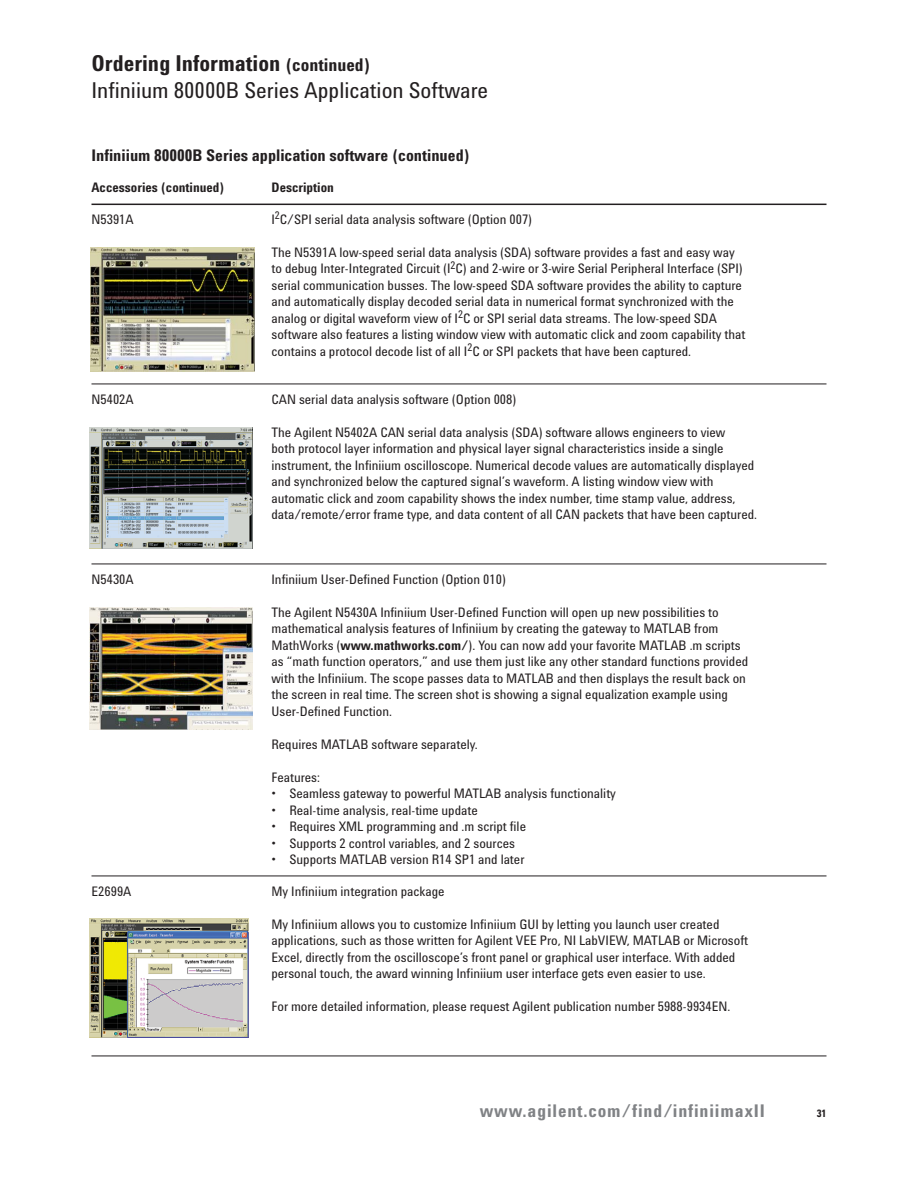
<style>
.page{position:relative;width:918px;height:1188px;background:#fff}
.page>*{position:absolute;margin:0;border:0;box-sizing:border-box;transform-origin:0 0}
.t1{font:22.5px/27px "Agilent Cond";color:#231f20}
.t2{font:700 18px "Agilent Cond";letter-spacing:.045em;color:#808285}
.t3{font:700 16.5px "Agilent Cond";color:#231f20}
.t4{font:13.5px/16.5px "Agilent Cond";color:#231f20}
.t5{font:700 13.5px "Agilent Cond";color:#231f20}
.t6{font:700 10.5px "Agilent Cond";color:#231f20}
.s1{font-weight:700}
.s2{font-weight:700;font-size:18px}
</style>
<div class="page">
<hr style="left:92px;top:204px;width:734px;height:1px;background:#231f20">
<hr style="left:92px;top:384px;width:734px;height:1px;background:#231f20">
<hr style="left:92px;top:564px;width:734px;height:1px;background:#231f20">
<hr style="left:92px;top:876px;width:734px;height:1px;background:#231f20">
<hr style="left:92px;top:1056px;width:734px;height:1px;background:#231f20">
<img style="left:90px;top:428px;width:162px;height:121px">
<img style="left:90px;top:608px;width:163px;height:121px">
<img style="left:90px;top:919px;width:159px;height:118px">
<img style="left:90px;top:248px;width:164px;height:123px">
<h1 class="t1" style="left:92px;top:52px;width:398px"><span class="s1">Ordering Information</span> <span class="s2">(continued)<br></span>Infiniium 80000B Series Application Software</h1>
<p class="t3" style="left:92px;top:149px;width:380px">Infiniium 80000B Series application software (continued)</p>
<p class="t5" style="left:92px;top:183px;width:135px">Accessories (continued)</p>
<p class="t5" style="left:271px;top:183px;width:64px">Description</p>
<p class="t4" style="left:92px;top:212px;width:44px">N5391A</p>
<p class="t4" style="left:271px;top:212px;width:262px">I<sup>2</sup>C/SPI serial data analysis software (Option 007)</p>
<p class="t4" style="left:271px;top:245px;width:476px">The N5391A low-speed serial data analysis (SDA) software provides a fast and easy way to debug Inter-Integrated Circuit (I<sup>2</sup>C) and 2-wire or 3-wire Serial Peripheral Interface (SPI) serial communication busses. The low-speed SDA software provides the ability to capture and automatically display decoded serial data in numerical format synchronized with the analog or digital waveform view of I<sup>2</sup>C or SPI serial data streams. The low-speed SDA software also features a listing window view with automatic click and zoom capability that contains a protocol decode list of all I<sup>2</sup>C or SPI packets that have been captured.</p>
<p class="t4" style="left:92px;top:392px;width:44px">N5402A</p>
<p class="t4" style="left:271px;top:392px;width:246px">CAN serial data analysis software (Option 008)</p>
<p class="t4" style="left:271px;top:425px;width:487px">The Agilent N5402A CAN serial data analysis (SDA) software allows engineers to view<br>both protocol layer information and physical layer signal characteristics inside a single instrument, the Infiniium oscilloscope. Numerical decode values are automatically displayed and synchronized below the captured signal’s waveform. A listing window view with automatic click and zoom capability shows the index number, time stamp value, address, data/remote/error frame type, and data content of all CAN packets that have been captured.</p>
<p class="t4" style="left:92px;top:572px;width:44px">N5430A</p>
<p class="t4" style="left:271px;top:572px;width:236px">Infiniium User-Defined Function (Option 010)</p>
<p class="t4" style="left:271px;top:605px;width:478px">The Agilent N5430A Infiniium User-Defined Function will open up new possibilities to mathematical analysis features of Infiniium by creating the gateway to MATLAB from MathWorks (<span class="s1">www.mathworks.com/</span>). You can now add your favorite MATLAB .m scripts as “math function operators,” and use them just like any other standard functions provided with the Infiniium. The scope passes data to MATLAB and then displays the result back on the screen in real time. The screen shot is showing a signal equalization example using User-Defined Function.</p>
<p class="t4" style="left:272px;top:737px;width:208px">Requires MATLAB software separately.</p>
<p class="t4" style="left:272px;top:770px;width:50px">Features:</p>
<p class="t4" style="left:272px;top:787px;width:346px">• Seamless gateway to powerful MATLAB analysis functionality</p>
<p class="t4" style="left:272px;top:803px;width:208px">• Real-time analysis, real-time update</p>
<p class="t4" style="left:272px;top:820px;width:256px">• Requires XML programming and .m script file</p>
<p class="t4" style="left:272px;top:836px;width:245px">• Supports 2 control variables, and 2 sources</p>
<p class="t4" style="left:272px;top:853px;width:254px">• Supports MATLAB version R14 SP1 and later</p>
<p class="t4" style="left:92px;top:884px;width:42px">E2699A</p>
<p class="t4" style="left:271px;top:884px;width:175px">My Infiniium integration package</p>
<p class="t4" style="left:272px;top:917px;width:478px">My Infiniium allows you to customize Infiniium GUI by letting you launch user created applications, such as those written for Agilent VEE Pro, NI LabVIEW, MATLAB or Microsoft Excel, directly from the oscilloscope’s front panel or graphical user interface. With added personal touch, the award winning Infiniium user interface gets even easier to use.</p>
<p class="t4" style="left:272px;top:1000px;width:460px">For more detailed information, please request Agilent publication number 5988-9934EN.</p>
<h2 class="t2" style="left:480px;top:1105px;width:287px">www.agilent.com/find/infiniimaxII</h2>
<p class="t6" style="left:817px;top:1110px;width:11px">31</p>
</div>
